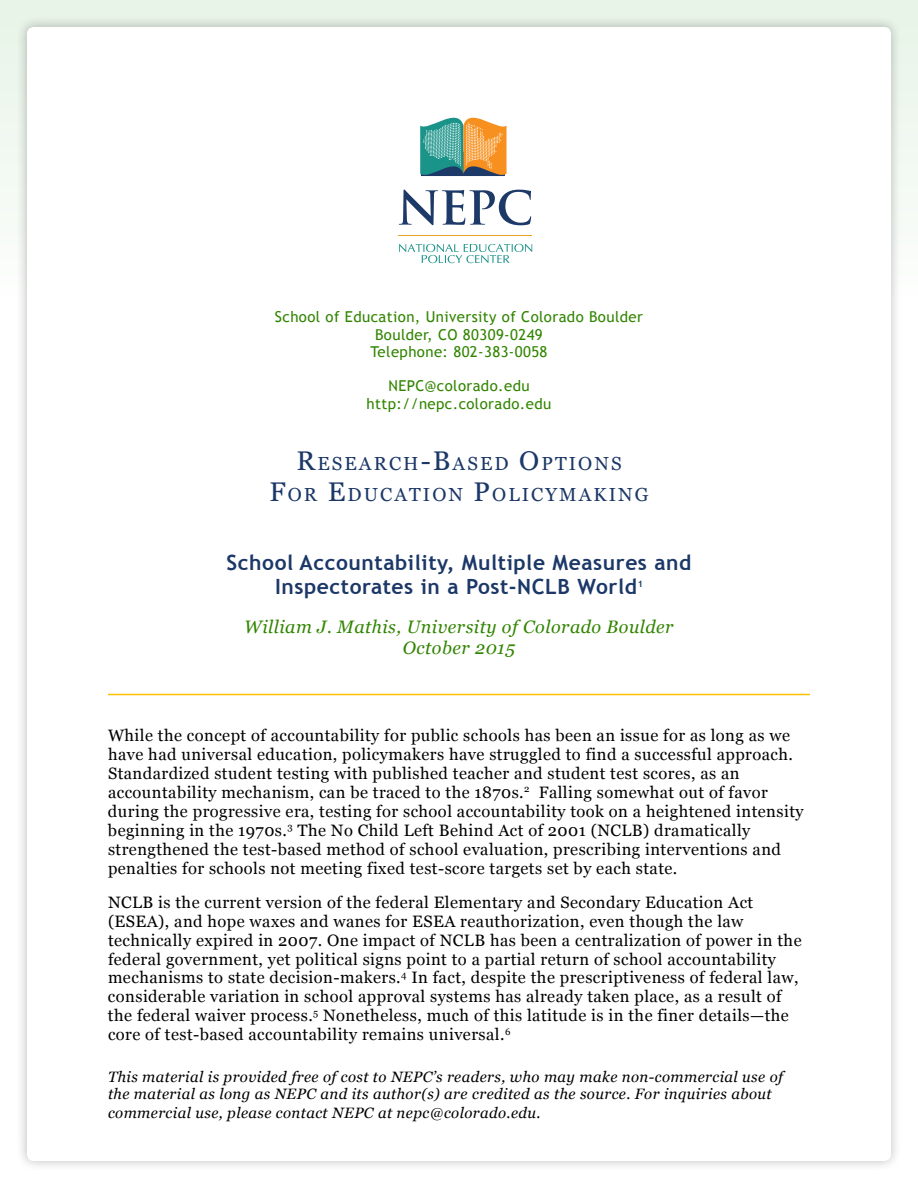
<style>
.page{position:relative;width:918px;height:1188px;background:#fff}
.page>*{position:absolute;margin:0;border:0;box-sizing:border-box;transform-origin:0 0}
.t1{font:700 21px/24.2px "Trebuchet MS";letter-spacing:.025em;color:#1c3868;text-align:center}
.t2{font:18.9px/31px "Georgia";letter-spacing:.11em;color:#1c3868;text-align:center}
.t3{font:italic 18px/20.7px "Georgia";letter-spacing:.025em;color:#318500;text-align:center}
.t4{font:16.5px/19px "Georgia";letter-spacing:.025em;color:#000}
.t5{font:italic 15px/17.2px "Georgia";letter-spacing:.025em;color:#000}
.t6{font:15px/17.2px "Trebuchet MS";letter-spacing:.025em;color:#318500;text-align:center}
.t7{font:700 9px "Trebuchet MS";color:#1c3868}
.s1{font-size:27px}
</style>
<div class="page">
<div style="left:0;top:0;width:918px;height:1188px;background:linear-gradient(to right,#f4faf4,#f4faf4)"></div>
<div style="left:16px;top:16px;width:887px;height:1157px;background:#000;opacity:.25"></div>
<div style="left:27px;top:27px;width:864px;height:1134px;background:#fff;border-radius:7px"></div>
<svg style="left:420px;top:118px;width:87px;height:58px;background:#989f78"></svg>
<svg style="left:399px;top:244px;width:133px;height:19px"></svg>
<svg style="left:399px;top:190px;width:132px;height:35px"></svg>
<hr style="left:398px;top:235px;width:134px;height:1px;background:#eca023">
<hr style="left:108px;top:694px;width:702px;height:1px;background:#ffc000">
<p class="t6" style="left:275px;top:309px;width:370px">School of Education, University of Colorado Boulder<br>Boulder, CO 80309-0249<br>Telephone: 802-383-0058</p>
<p class="t6" style="left:367px;top:378px;width:186px">NEPC@colorado.edu http://nepc.colorado.edu</p>
<p class="t2" style="left:270px;top:447px;width:380px"><span class="s1">R</span>ESEARCH<span class="s1">-B</span>ASED <span class="s1">O</span>PTIONS<br><span class="s1">F</span>OR <span class="s1">E</span>DUCATION <span class="s1">P</span>OLICYMAKING</p>
<p class="t1" style="left:227px;top:550px;width:466px">School Accountability, Multiple Measures and<br>Inspectorates in a Post-NCLB World</p>
<p class="t7" style="left:638px;top:578px;width:7px">1</p>
<p class="t3" style="left:244px;top:616px;width:431px">William J. Mathis, University of Colorado Boulder<br>October 2015</p>
<p class="t4" style="left:108px;top:725px;width:697px">While the concept of accountability for public schools has been an issue for as long as we have had universal education, policymakers have struggled to find a successful approach.<br>Standardized student testing with published teacher and student test scores, as an accountability mechanism, can be traced to the 1870s.<sup>2</sup> Falling somewhat out of favor during the progressive era, testing for school accountability took on a heightened intensity beginning in the 1970s.<sup>3</sup> The No Child Left Behind Act of 2001 (NCLB) dramatically strengthened the test-based method of school evaluation, prescribing interventions and penalties for schools not meeting fixed test-score targets set by each state.</p>
<p class="t4" style="left:108px;top:892px;width:695px">NCLB is the current version of the federal Elementary and Secondary Education Act (ESEA), and hope waxes and wanes for ESEA reauthorization, even though the law technically expired in 2007. One impact of NCLB has been a centralization of power in the federal government, yet political signs point to a partial return of school accountability mechanisms to state decision-makers.<sup>4</sup> In fact, despite the prescriptiveness of federal law, considerable variation in school approval systems has already taken place, as a result of the federal waiver process.<sup>5</sup> Nonetheless, much of this latitude is in the finer details—the core of test-based accountability remains universal.<sup>6</sup></p>
<p class="t5" style="left:108px;top:1067px;width:677px">This material is provided free of cost to NEPC’s readers, who may make non-commercial use of the material as long as NEPC and its author(s) are credited as the source. For inquiries about</p>
<p class="t5" style="left:108px;top:1103px;width:434px">commercial use, please contact NEPC at nepc@colorado.edu.</p>
</div>
